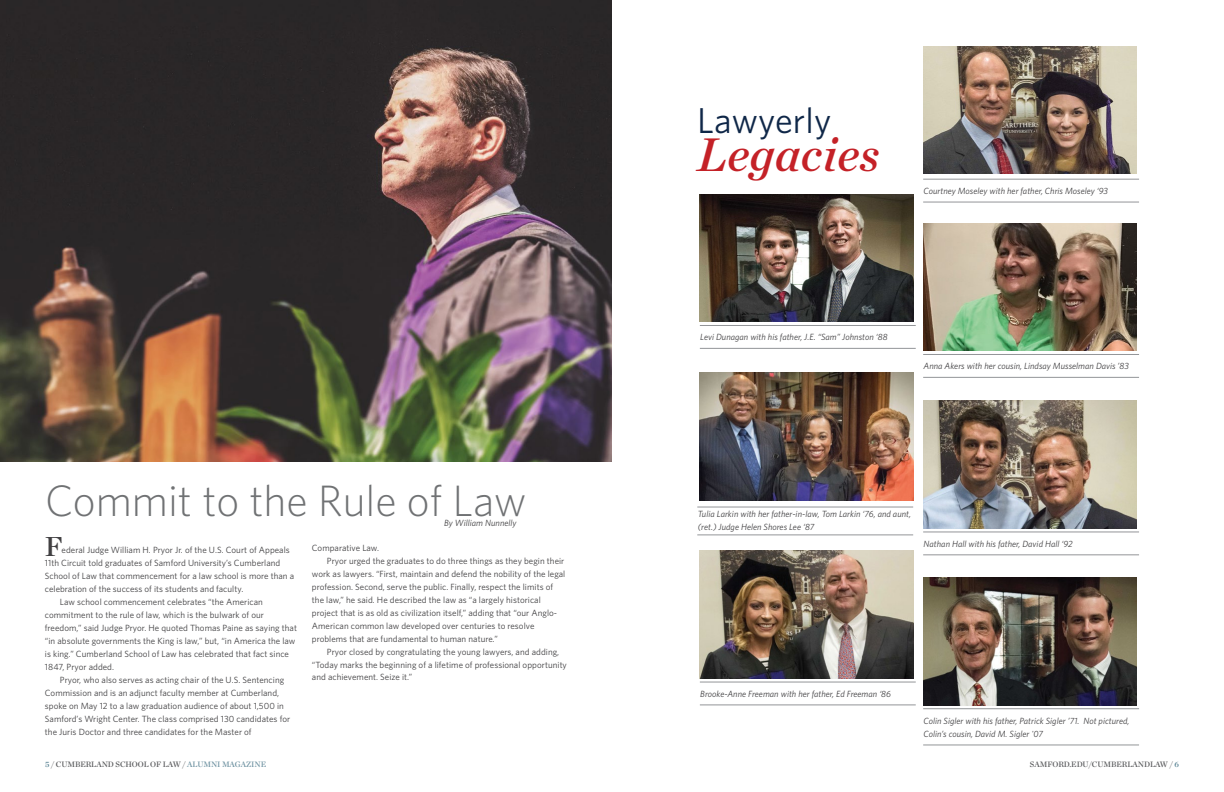
<style>
.page{position:relative;width:1224px;height:792px;background:#fff}
.page>*{position:absolute;margin:0;border:0;box-sizing:border-box;transform-origin:0 0}
.t1{font:italic 48px "Chronicle Deck Semi";letter-spacing:.005em;color:#c42127}
.t2{font:300 44px "Whitney";color:#707274}
.t3{font:36px "Whitney";letter-spacing:.005em;color:#0f2748}
.t4{font:28px "Chronicle Deck Semi";color:#414042}
.t5{font:9px "Whitney";letter-spacing:.005em;color:#414042}
.t6{font:italic 9px/13px "Whitney";letter-spacing:.005em;color:#414042}
.t7{font:8px "Chronicle Deck Semi";letter-spacing:-.005em;color:#58595b}
.s1{color:#527e8f}
.s2{color:#6e92a1}
</style>
<div class="page">
<img style="left:0;top:0;width:612px;height:461px">
<img style="left:923px;top:223px;width:214px;height:128px">
<img style="left:923px;top:47px;width:214px;height:127px">
<img style="left:700px;top:194px;width:213px;height:128px">
<img style="left:923px;top:401px;width:214px;height:127px">
<img style="left:700px;top:373px;width:213px;height:127px">
<img style="left:923px;top:578px;width:214px;height:127px">
<img style="left:700px;top:551px;width:213px;height:127px">
<hr style="left:700px;top:682px;width:216px;height:1px;background:#939598">
<hr style="left:700px;top:704px;width:216px;height:1px;background:#939598">
<hr style="left:923px;top:708px;width:216px;height:1px;background:#939598">
<hr style="left:923px;top:744px;width:216px;height:1px;background:#939598">
<hr style="left:697px;top:507px;width:216px;height:1px;background:#939598">
<hr style="left:697px;top:534px;width:216px;height:1px;background:#939598">
<hr style="left:923px;top:531px;width:216px;height:1px;background:#939598">
<hr style="left:923px;top:554px;width:216px;height:1px;background:#939598">
<hr style="left:923px;top:354px;width:216px;height:1px;background:#939598">
<hr style="left:923px;top:377px;width:216px;height:1px;background:#939598">
<hr style="left:923px;top:179px;width:216px;height:1px;background:#939598">
<hr style="left:923px;top:202px;width:216px;height:1px;background:#939598">
<hr style="left:700px;top:325px;width:216px;height:1px;background:#939598">
<hr style="left:700px;top:348px;width:216px;height:1px;background:#939598">
<h2 class="t2" style="left:45px;top:472px;width:483px">Commit to the Rule of Law</h2>
<h3 class="t4" style="left:45px;top:524px;width:20px">F</h3>
<p class="t5" style="left:62px;top:544px;width:230px">ederal Judge William H. Pryor Jr. of the U.S. Court of Appeals</p>
<p class="t5" style="left:45px;top:557px;width:237px">11th Circuit told graduates of Samford University’s Cumberland</p>
<p class="t5" style="left:45px;top:570px;width:251px">School of Law that commencement for a law school is more than a</p>
<p class="t5" style="left:45px;top:583px;width:200px">celebration of the success of its students and faculty.</p>
<p class="t5" style="left:60px;top:596px;width:205px">Law school commencement celebrates “the American</p>
<p class="t5" style="left:45px;top:609px;width:221px">commitment to the rule of law, which is the bulwark of our</p>
<p class="t5" style="left:45px;top:622px;width:254px">freedom,” said Judge Pryor. He quoted Thomas Paine as saying that</p>
<p class="t5" style="left:45px;top:635px;width:252px">“in absolute governments the King is law,” but, “in America the law</p>
<p class="t5" style="left:45px;top:648px;width:246px">is king.” Cumberland School of Law has celebrated that fact since</p>
<p class="t5" style="left:45px;top:661px;width:71px">1847, Pryor added.</p>
<p class="t5" style="left:60px;top:674px;width:226px">Pryor, who also serves as acting chair of the U.S. Sentencing</p>
<p class="t5" style="left:45px;top:687px;width:236px">Commission and is an adjunct faculty member at Cumberland,</p>
<p class="t5" style="left:45px;top:700px;width:240px">spoke on May 12 to a law graduation audience of about 1,500 in</p>
<p class="t5" style="left:45px;top:713px;width:247px">Samford’s Wright Center. The class comprised 130 candidates for</p>
<p class="t5" style="left:45px;top:726px;width:208px">the Juris Doctor and three candidates for the Master of</p>
<p class="t6" style="left:444px;top:516px;width:74px">By William Nunnelly</p>
<p class="t5" style="left:312px;top:541px;width:69px">Comparative Law.</p>
<p class="t5" style="left:327px;top:554px;width:239px">Pryor urged the graduates to do three things as they begin their</p>
<p class="t5" style="left:312px;top:567px;width:255px">work as lawyers. “First, maintain and defend the nobility of the legal</p>
<p class="t5" style="left:312px;top:580px;width:243px">profession. Second, serve the public. Finally, respect the limits of</p>
<p class="t5" style="left:312px;top:593px;width:230px">the law,” he said. He described the law as “a largely historical</p>
<p class="t5" style="left:312px;top:606px;width:247px">project that is as old as civilization itself,” adding that “our Anglo-</p>
<p class="t5" style="left:312px;top:619px;width:224px">American common law developed over centuries to resolve</p>
<p class="t5" style="left:312px;top:632px;width:187px">problems that are fundamental to human nature.”</p>
<p class="t5" style="left:327px;top:645px;width:234px">Pryor closed by congratulating the young lawyers, and adding,</p>
<p class="t5" style="left:312px;top:658px;width:257px">“Today marks the beginning of a lifetime of professional opportunity</p>
<p class="t5" style="left:312px;top:671px;width:102px">and achievement. Seize it.”</p>
<h3 class="t3" style="left:697px;top:97px;width:136px">Lawyerly</h3>
<h1 class="t1" style="left:697px;top:117px;width:184px">Legacies</h1>
<p class="t6" style="left:924px;top:184px;width:186px">Courtney Moseley with her father, Chris Moseley ‘93</p>
<p class="t6" style="left:700px;top:331px;width:189px">Levi Dunagan with his father, J.E. “Sam” Johnston ‘88</p>
<p class="t6" style="left:924px;top:360px;width:207px">Anna Akers with her cousin, Lindsay Musselman Davis ’83</p>
<p class="t6" style="left:698px;top:507px;width:215px">Tulia Larkin with her father-in-law, Tom Larkin ‘76, and aunt, (ret.) Judge Helen Shores Lee ‘87</p>
<p class="t6" style="left:924px;top:537px;width:151px">Nathan Hall with his father, David Hall ‘92</p>
<p class="t6" style="left:700px;top:687px;width:192px">Brooke-Anne Freeman with her father, Ed Freeman ‘86</p>
<p class="t6" style="left:924px;top:714px;width:207px">Colin Sigler with his father, Patrick Sigler ’71. Not pictured,<br>Colin’s cousin, David M. Sigler '07</p>
<p class="t7" style="left:45px;top:758px;width:223px"><span class="s1">5</span> / CUMBERLAND SCHOOL OF LAW / <span class="s2">ALUMNI MAGAZINE</span></p>
<p class="t7" style="left:1030px;top:758px;width:151px">SAMFORD.EDU/CUMBERLANDLAW / <span class="s1">6</span></p>
</div>
